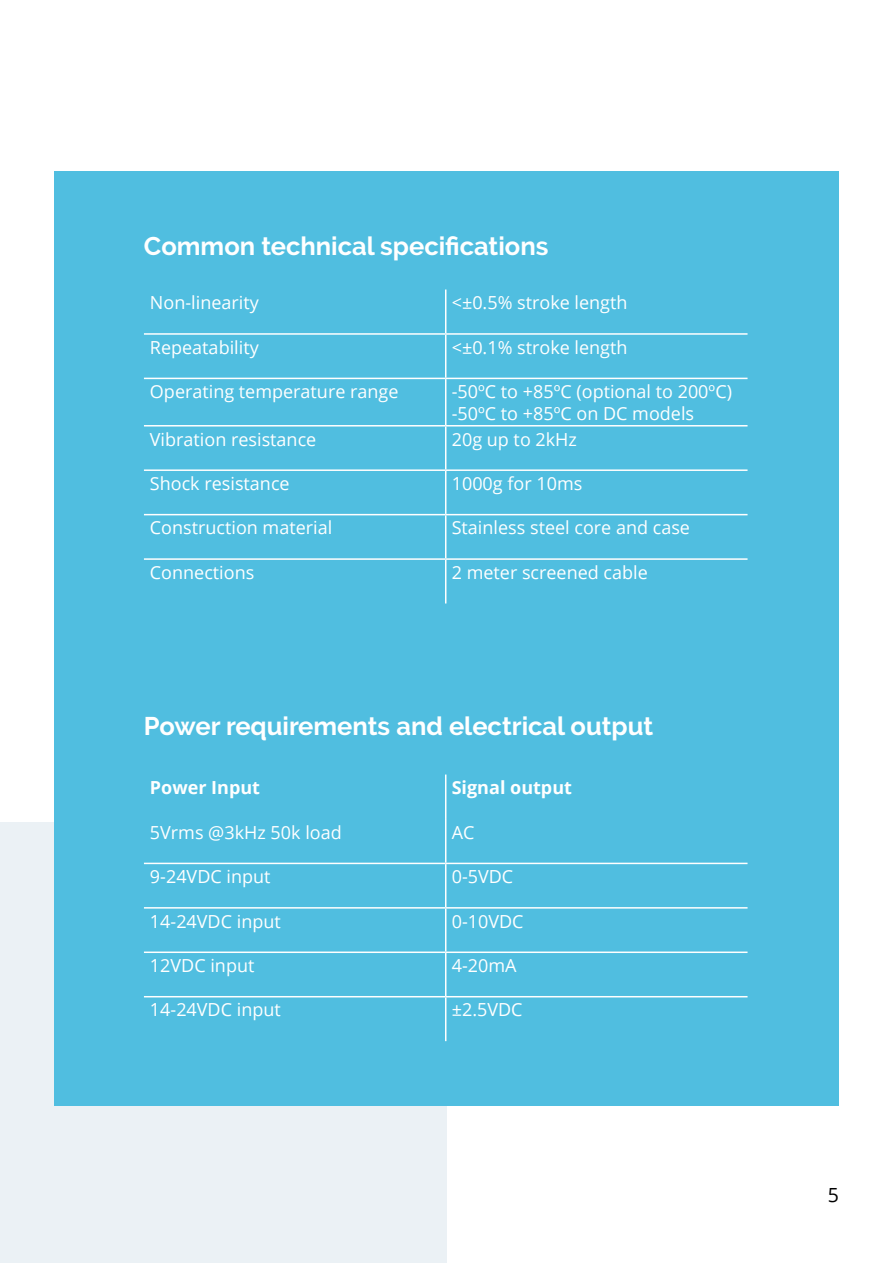
<style>
.page{position:relative;width:893px;height:1263px;background:#fff}
.page>*{position:absolute;margin:0;border:0;box-sizing:border-box;transform-origin:0 0}
.t1{font:700 25.5px "Raleway";color:#fff}
.t2{font:19.5px "Open Sans";color:#000}
.t3{font:18px/21.6px "Open Sans";color:#fff}
.t4{font:700 18px "Open Sans";color:#fff}
</style>
<div class="page">
<div style="left:0;top:823px;width:446px;height:440px;background:#ebf1f5"></div>
<div style="left:54px;top:171px;width:785px;height:934px;background:#50bee0"></div>
<hr style="left:445px;top:289px;width:1px;height:44px;background:#fff">
<hr style="left:144px;top:333px;width:302px;height:2px;background:#fff">
<hr style="left:446px;top:333px;width:301px;height:2px;background:#fff">
<hr style="left:445px;top:335px;width:1px;height:43px;background:#fff">
<hr style="left:144px;top:378px;width:302px;height:1px;background:#fff">
<hr style="left:446px;top:378px;width:301px;height:1px;background:#fff">
<hr style="left:445px;top:379px;width:1px;height:46px;background:#fff">
<hr style="left:144px;top:425px;width:302px;height:1px;background:#fff">
<hr style="left:446px;top:425px;width:301px;height:1px;background:#fff">
<hr style="left:445px;top:426px;width:1px;height:43px;background:#fff">
<hr style="left:144px;top:469px;width:302px;height:2px;background:#fff">
<hr style="left:446px;top:469px;width:301px;height:2px;background:#fff">
<hr style="left:445px;top:471px;width:1px;height:43px;background:#fff">
<hr style="left:144px;top:514px;width:302px;height:1px;background:#fff">
<hr style="left:446px;top:514px;width:301px;height:1px;background:#fff">
<hr style="left:445px;top:515px;width:1px;height:43px;background:#fff">
<hr style="left:144px;top:558px;width:302px;height:2px;background:#fff">
<hr style="left:446px;top:558px;width:301px;height:2px;background:#fff">
<hr style="left:445px;top:560px;width:1px;height:43px;background:#fff">
<hr style="left:445px;top:819px;width:1px;height:44px;background:#fff">
<hr style="left:144px;top:863px;width:302px;height:1px;background:#fff">
<hr style="left:446px;top:863px;width:301px;height:1px;background:#fff">
<hr style="left:445px;top:864px;width:1px;height:43px;background:#fff">
<hr style="left:144px;top:907px;width:302px;height:1px;background:#fff">
<hr style="left:446px;top:907px;width:301px;height:1px;background:#fff">
<hr style="left:445px;top:908px;width:1px;height:43px;background:#fff">
<hr style="left:144px;top:951px;width:302px;height:2px;background:#fff">
<hr style="left:446px;top:951px;width:301px;height:2px;background:#fff">
<hr style="left:445px;top:953px;width:1px;height:43px;background:#fff">
<hr style="left:144px;top:996px;width:302px;height:1px;background:#fff">
<hr style="left:446px;top:996px;width:301px;height:1px;background:#fff">
<hr style="left:445px;top:997px;width:1px;height:44px;background:#fff">
<hr style="left:445px;top:774px;width:1px;height:45px;background:#fff">
<h1 class="t1" style="left:144px;top:231px;width:406px">Common technical specifications</h1>
<p class="t3" style="left:150px;top:291px;width:110px">Non-linearity</p>
<p class="t3" style="left:452px;top:291px;width:177px">&lt;±0.5% stroke length</p>
<p class="t3" style="left:150px;top:336px;width:110px">Repeatability</p>
<p class="t3" style="left:452px;top:336px;width:177px">&lt;±0.1% stroke length</p>
<p class="t3" style="left:150px;top:380px;width:250px">Operating temperature range</p>
<p class="t3" style="left:452px;top:380px;width:282px">-50ºC to +85ºC (optional to 200ºC) -50ºC to +85ºC on DC models</p>
<p class="t3" style="left:150px;top:428px;width:168px">Vibration resistance</p>
<p class="t3" style="left:452px;top:428px;width:127px">20g up to 2kHz</p>
<p class="t3" style="left:150px;top:472px;width:141px">Shock resistance</p>
<p class="t3" style="left:452px;top:472px;width:132px">1000g for 10ms</p>
<p class="t3" style="left:150px;top:517px;width:184px">Construction material</p>
<p class="t3" style="left:452px;top:517px;width:240px">Stainless steel core and case</p>
<p class="t3" style="left:150px;top:561px;width:106px">Connections</p>
<p class="t3" style="left:452px;top:561px;width:198px">2 meter screened cable</p>
<h1 class="t1" style="left:144px;top:712px;width:511px">Power requirements and electrical output</h1>
<p class="t4" style="left:150px;top:775px;width:112px">Power Input</p>
<p class="t4" style="left:452px;top:775px;width:122px">Signal output</p>
<p class="t3" style="left:150px;top:821px;width:193px">5Vrms @3kHz 50k load</p>
<p class="t3" style="left:452px;top:821px;width:24px">AC</p>
<p class="t3" style="left:150px;top:865px;width:122px">9-24VDC input</p>
<p class="t3" style="left:452px;top:865px;width:63px">0-5VDC</p>
<p class="t3" style="left:150px;top:910px;width:132px">14-24VDC input</p>
<p class="t3" style="left:452px;top:910px;width:73px">0-10VDC</p>
<p class="t3" style="left:150px;top:954px;width:106px">12VDC input</p>
<p class="t3" style="left:452px;top:954px;width:66px">4-20mA</p>
<p class="t3" style="left:150px;top:999px;width:132px">14-24VDC input</p>
<p class="t3" style="left:452px;top:999px;width:72px">±2.5VDC</p>
<p class="t2" style="left:828px;top:1182px;width:13px">5</p>
</div>
